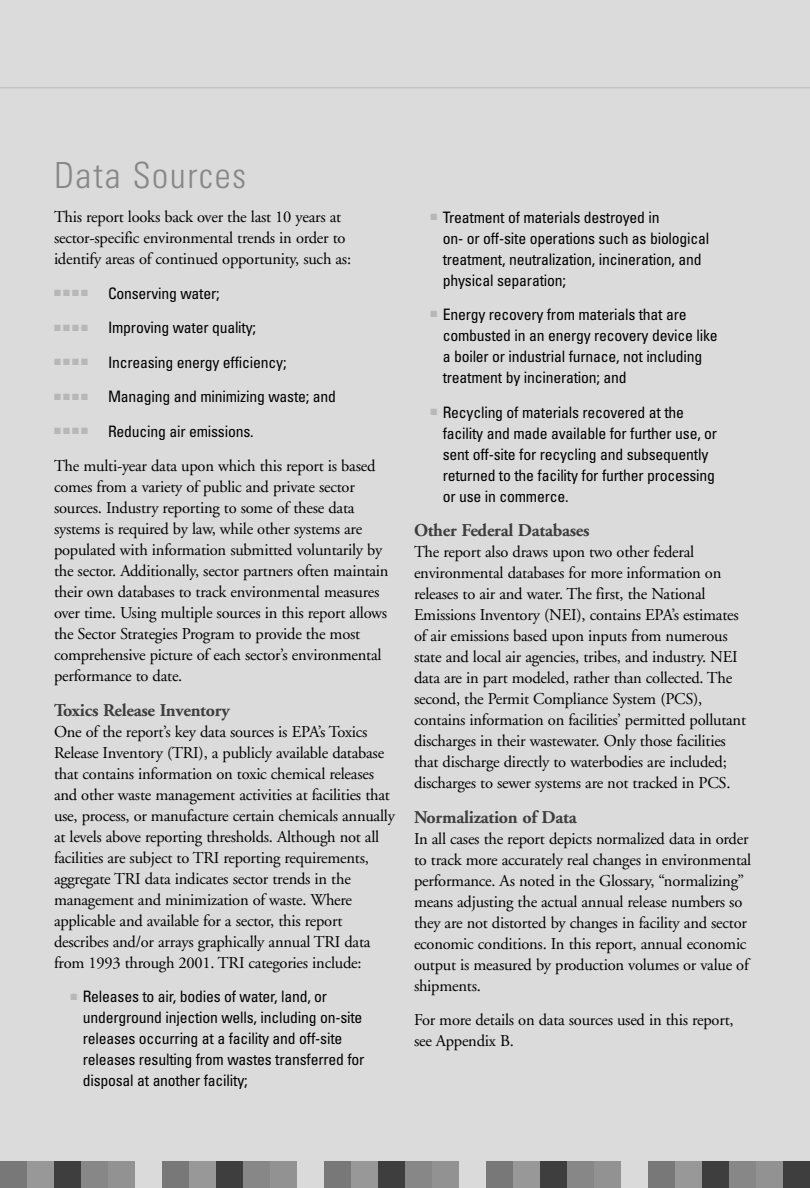
<style>
.page{position:relative;width:810px;height:1188px;background:#dbdbdb}
.page>*{position:absolute;margin:0;border:0;box-sizing:border-box;transform-origin:0 0}
.t1{font:300 condensed 36px "Univers";letter-spacing:.045em;color:#878787}
.t2{font:700 18px "Adobe Garamond";letter-spacing:-.015em;color:#3e3e3e}
.t3{font:16.5px/21px "Adobe Garamond";letter-spacing:-.015em;color:#000}
.t4{font:condensed 15.75px/21px "Univers";letter-spacing:-.015em;color:#000}
.t5{font:9px "Zapf Dingbats";color:#b7b7b7}
</style>
<div class="page">
<div style="left:0;top:1161px;width:27px;height:27px;background:#787878"></div>
<div style="left:27px;top:1161px;width:27px;height:27px;background:#989898"></div>
<div style="left:54px;top:1161px;width:27px;height:27px;background:#3e3e3e"></div>
<div style="left:81px;top:1161px;width:27px;height:27px;background:#878787"></div>
<div style="left:108px;top:1161px;width:27px;height:27px;background:#929292"></div>
<div style="left:162px;top:1161px;width:27px;height:27px;background:#787878"></div>
<div style="left:189px;top:1161px;width:27px;height:27px;background:#989898"></div>
<div style="left:216px;top:1161px;width:27px;height:27px;background:#3e3e3e"></div>
<div style="left:243px;top:1161px;width:27px;height:27px;background:#878787"></div>
<div style="left:270px;top:1161px;width:27px;height:27px;background:#929292"></div>
<div style="left:324px;top:1161px;width:27px;height:27px;background:#787878"></div>
<div style="left:351px;top:1161px;width:27px;height:27px;background:#989898"></div>
<div style="left:378px;top:1161px;width:27px;height:27px;background:#3e3e3e"></div>
<div style="left:405px;top:1161px;width:27px;height:27px;background:#878787"></div>
<div style="left:432px;top:1161px;width:27px;height:27px;background:#929292"></div>
<div style="left:486px;top:1161px;width:27px;height:27px;background:#787878"></div>
<div style="left:513px;top:1161px;width:27px;height:27px;background:#989898"></div>
<div style="left:540px;top:1161px;width:27px;height:27px;background:#3e3e3e"></div>
<div style="left:567px;top:1161px;width:27px;height:27px;background:#878787"></div>
<div style="left:594px;top:1161px;width:27px;height:27px;background:#929292"></div>
<div style="left:648px;top:1161px;width:27px;height:27px;background:#787878"></div>
<div style="left:675px;top:1161px;width:27px;height:27px;background:#989898"></div>
<div style="left:702px;top:1161px;width:27px;height:27px;background:#3e3e3e"></div>
<div style="left:729px;top:1161px;width:27px;height:27px;background:#878787"></div>
<div style="left:756px;top:1161px;width:27px;height:27px;background:#929292"></div>
<div style="left:783px;top:1161px;width:27px;height:27px;background:#3e3e3e"></div>
<hr style="left:0;top:87px;width:810px;height:1px;background:#c3c3c3">
<h1 class="t1" style="left:54px;top:162px;width:194px">Data Sources</h1>
<p class="t3" style="left:54px;top:208px;width:299px">This report looks back over the last 10 years at sector-specific environmental trends in order to identify areas of continued opportunity, such as:</p>
<p class="t5" style="left:54px;top:289px;width:36px">■ ■ ■ ■</p>
<p class="t4" style="left:108px;top:284px;width:113px">Conserving water;</p>
<p class="t5" style="left:54px;top:323px;width:36px">■ ■ ■ ■</p>
<p class="t4" style="left:108px;top:319px;width:150px">Improving water quality;</p>
<p class="t5" style="left:54px;top:358px;width:36px">■ ■ ■ ■</p>
<p class="t4" style="left:108px;top:353px;width:180px">Increasing energy efficiency;</p>
<p class="t5" style="left:54px;top:392px;width:36px">■ ■ ■ ■</p>
<p class="t4" style="left:108px;top:388px;width:230px">Managing and minimizing waste; and</p>
<p class="t5" style="left:54px;top:427px;width:36px">■ ■ ■ ■</p>
<p class="t4" style="left:108px;top:422px;width:147px">Reducing air emissions.</p>
<p class="t3" style="left:54px;top:457px;width:336px">The multi-year data upon which this report is based comes from a variety of public and private sector sources. Industry reporting to some of these data systems is required by law, while other systems are populated with information submitted voluntarily by the sector. Additionally, sector partners often maintain their own databases to track environmental measures over time. Using multiple sources in this report allows the Sector Strategies Program to provide the most comprehensive picture of each sector’s environmental performance to date.</p>
<p class="t2" style="left:54px;top:703px;width:178px">Toxics Release Inventory</p>
<p class="t3" style="left:54px;top:723px;width:342px">One of the report’s key data sources is EPA’s Toxics Release Inventory (TRI), a publicly available database that contains information on toxic chemical releases and other waste management activities at facilities that use, process, or manufacture certain chemicals annually at levels above reporting thresholds. Although not all facilities are subject to TRI reporting requirements, aggregate TRI data indicates sector trends in the management and minimization of waste. Where applicable and available for a sector, this report describes and/or arrays graphically annual TRI data from 1993 through 2001. TRI categories include:</p>
<p class="t4" style="left:83px;top:988px;width:283px;text-indent:-12px"><sup>■</sup> Releases to air, bodies of water, land, or underground injection wells, including on-site releases occurring at a facility and off-site releases resulting from wastes transferred for disposal at another facility;</p>
<p class="t4" style="left:443px;top:208px;width:268px;text-indent:-12px"><sup>■</sup> Treatment of materials destroyed in<br>on- or off-site operations such as biological treatment, neutralization, incineration, and physical separation;</p>
<p class="t4" style="left:443px;top:305px;width:276px;text-indent:-12px"><sup>■</sup> Energy recovery from materials that are combusted in an energy recovery device like a boiler or industrial furnace, not including treatment by incineration; and</p>
<p class="t4" style="left:443px;top:403px;width:276px;text-indent:-12px"><sup>■</sup> Recycling of materials recovered at the facility and made available for further use, or sent off-site for recycling and subsequently returned to the facility for further processing or use in commerce.</p>
<p class="t2" style="left:414px;top:523px;width:177px">Other Federal Databases</p>
<p class="t3" style="left:414px;top:543px;width:334px">The report also draws upon two other federal environmental databases for more information on releases to air and water. The first, the National Emissions Inventory (NEI), contains EPA’s estimates of air emissions based upon inputs from numerous state and local air agencies, tribes, and industry. NEI data are in part modeled, rather than collected. The second, the Permit Compliance System (PCS), contains information on facilities’ permitted pollutant discharges in their wastewater. Only those facilities that discharge directly to waterbodies are included; discharges to sewer systems are not tracked in PCS.</p>
<p class="t2" style="left:414px;top:810px;width:164px">Normalization of Data</p>
<p class="t3" style="left:414px;top:829px;width:339px">In all cases the report depicts normalized data in order to track more accurately real changes in environmental performance. As noted in the Glossary, “normalizing” means adjusting the actual annual release numbers so they are not distorted by changes in facility and sector economic conditions. In this report, annual economic output is measured by production volumes or value of shipments.</p>
<p class="t3" style="left:414px;top:1011px;width:321px">For more details on data sources used in this report, see Appendix B.</p>
</div>
